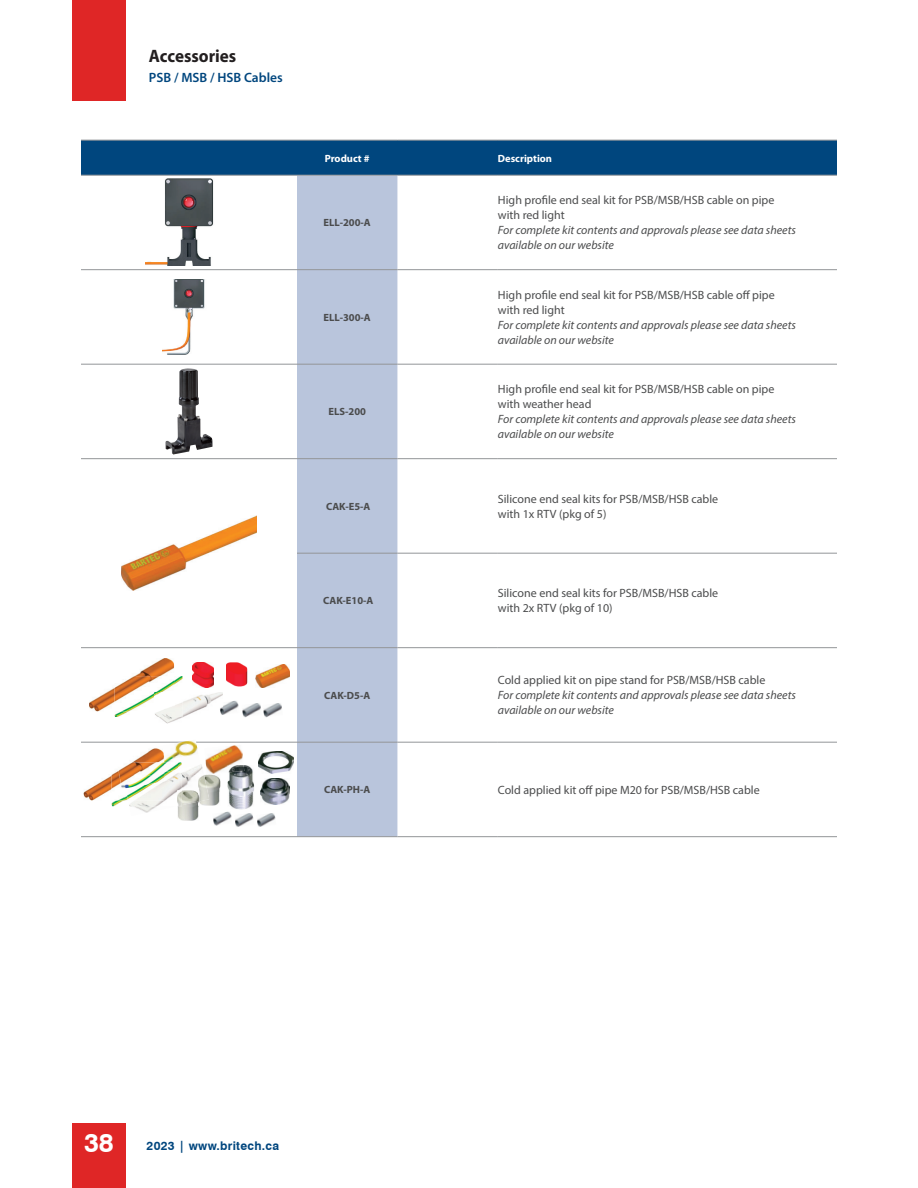
<style>
.page{position:relative;width:918px;height:1188px;background:#fff}
.page>*{position:absolute;margin:0;border:0;box-sizing:border-box;transform-origin:0 0}
.t1{font:700 26.25px "Swiss 721 BT";color:#fff}
.t2{font:700 18px "Myriad Pro";color:#231f20;scale:.95 1}
.t3{font:600 13.5px "Myriad Pro";color:#00467e}
.t4{font:12px/15px "Myriad Pro";color:#4b4c4d}
.t5{font:italic 12px/15px "Myriad Pro";color:#4b4c4d}
.t6{font:700 12px "Swiss 721 BT";letter-spacing:.025em;color:#00467e}
.t7{font:700 10.5px "Myriad Pro";color:#4b4c4d}
.t8{font:700 10.5px "Myriad Pro";color:#fff}
</style>
<div class="page">
<div style="left:72px;top:1123px;width:54px;height:65px;background:#df2626"></div>
<div style="left:72px;top:0;width:54px;height:101px;background:#df2626"></div>
<div style="left:81px;top:141px;width:756px;height:34px;background:#00467e"></div>
<div style="left:297px;top:176px;width:100px;height:660px;background:#b9c5dc"></div>
<hr style="left:81px;top:140px;width:216px;height:1px;background:#939598">
<hr style="left:297px;top:140px;width:100px;height:1px;background:#939598">
<hr style="left:397px;top:140px;width:101px;height:1px;background:#939598">
<hr style="left:498px;top:140px;width:339px;height:1px;background:#939598">
<hr style="left:81px;top:175px;width:216px;height:1px;background:#939598">
<hr style="left:297px;top:175px;width:100px;height:1px;background:#939598">
<hr style="left:397px;top:175px;width:101px;height:1px;background:#939598">
<hr style="left:498px;top:175px;width:339px;height:1px;background:#939598">
<hr style="left:81px;top:269px;width:216px;height:1px;background:#939598">
<hr style="left:297px;top:269px;width:100px;height:1px;background:#939598">
<hr style="left:397px;top:269px;width:101px;height:1px;background:#939598">
<hr style="left:498px;top:269px;width:339px;height:1px;background:#939598">
<hr style="left:81px;top:364px;width:216px;height:1px;background:#939598">
<hr style="left:297px;top:364px;width:100px;height:1px;background:#939598">
<hr style="left:397px;top:364px;width:101px;height:1px;background:#939598">
<hr style="left:498px;top:364px;width:339px;height:1px;background:#939598">
<hr style="left:81px;top:458px;width:216px;height:1px;background:#939598">
<hr style="left:297px;top:458px;width:100px;height:1px;background:#939598">
<hr style="left:397px;top:458px;width:101px;height:1px;background:#939598">
<hr style="left:498px;top:458px;width:339px;height:1px;background:#939598">
<hr style="left:297px;top:553px;width:100px;height:1px;background:#939598">
<hr style="left:397px;top:553px;width:101px;height:1px;background:#939598">
<hr style="left:498px;top:553px;width:339px;height:1px;background:#939598">
<hr style="left:81px;top:647px;width:216px;height:1px;background:#939598">
<hr style="left:297px;top:647px;width:100px;height:1px;background:#939598">
<hr style="left:397px;top:647px;width:101px;height:1px;background:#939598">
<hr style="left:498px;top:647px;width:339px;height:1px;background:#939598">
<hr style="left:81px;top:742px;width:216px;height:1px;background:#939598">
<hr style="left:297px;top:742px;width:100px;height:1px;background:#939598">
<hr style="left:397px;top:742px;width:101px;height:1px;background:#939598">
<hr style="left:498px;top:742px;width:339px;height:1px;background:#939598">
<hr style="left:81px;top:836px;width:216px;height:1px;background:#939598">
<hr style="left:297px;top:836px;width:100px;height:1px;background:#939598">
<hr style="left:397px;top:836px;width:101px;height:1px;background:#939598">
<hr style="left:498px;top:836px;width:339px;height:1px;background:#939598">
<img style="left:146px;top:179px;width:68px;height:87px">
<img style="left:163px;top:279px;width:42px;height:76px">
<img style="left:166px;top:368px;width:47px;height:86px">
<img style="left:121px;top:516px;width:136px;height:74px">
<img style="left:89px;top:658px;width:85px;height:53px">
<img style="left:193px;top:662px;width:21px;height:25px">
<img style="left:226px;top:662px;width:21px;height:24px">
<img style="left:256px;top:664px;width:34px;height:24px">
<img style="left:115px;top:676px;width:68px;height:41px">
<img style="left:115px;top:676px;width:59px;height:35px">
<img style="left:159px;top:692px;width:64px;height:31px">
<img style="left:155px;top:692px;width:28px;height:25px">
<img style="left:155px;top:692px;width:19px;height:19px">
<img style="left:223px;top:701px;width:16px;height:14px">
<svg style="left:219px;top:702px;width:4px;height:13px"></svg>
<img style="left:242px;top:703px;width:40px;height:14px">
<img style="left:84px;top:775px;width:28px;height:25px">
<img style="left:199px;top:775px;width:21px;height:31px">
<img style="left:228px;top:765px;width:26px;height:44px">
<img style="left:147px;top:740px;width:53px;height:22px">
<img style="left:129px;top:749px;width:35px;height:23px">
<img style="left:177px;top:806px;width:22px;height:15px">
<img style="left:258px;top:751px;width:36px;height:22px">
<img style="left:112px;top:764px;width:17px;height:42px">
<img style="left:164px;top:762px;width:18px;height:7px">
<img style="left:182px;top:767px;width:21px;height:21px">
<img style="left:198px;top:775px;width:11px;height:26px">
<img style="left:182px;top:765px;width:20px;height:13px">
<img style="left:182px;top:790px;width:16px;height:16px">
<svg style="left:198px;top:790px;width:1px;height:16px"></svg>
<img style="left:130px;top:806px;width:27px;height:7px">
<img style="left:128px;top:781px;width:54px;height:25px">
<img style="left:125px;top:788px;width:39px;height:12px">
<img style="left:164px;top:769px;width:18px;height:12px">
<img style="left:124px;top:772px;width:40px;height:16px">
<img style="left:261px;top:778px;width:29px;height:26px">
<img style="left:257px;top:813px;width:19px;height:14px">
<img style="left:235px;top:813px;width:19px;height:14px">
<img style="left:213px;top:811px;width:19px;height:15px">
<img style="left:205px;top:745px;width:39px;height:29px">
<img style="left:228px;top:765px;width:16px;height:8px">
<h2 class="t2" style="left:149px;top:46px;width:93px">Accessories</h2>
<p class="t3" style="left:149px;top:69px;width:135px">PSB / MSB / HSB Cables</p>
<p class="t8" style="left:325px;top:152px;width:47px">Product #</p>
<p class="t8" style="left:498px;top:152px;width:56px">Description</p>
<p class="t7" style="left:324px;top:217px;width:49px">ELL-200-A</p>
<p class="t7" style="left:324px;top:311px;width:49px">ELL-300-A</p>
<p class="t7" style="left:328px;top:406px;width:39px">ELS-200</p>
<p class="t4" style="left:498px;top:193px;width:278px">High profile end seal kit for PSB/MSB/HSB cable on pipe with red light</p>
<p class="t5" style="left:498px;top:223px;width:300px">For complete kit contents and approvals please see data sheets available on our website</p>
<p class="t4" style="left:498px;top:287px;width:278px">High profile end seal kit for PSB/MSB/HSB cable off pipe with red light</p>
<p class="t5" style="left:498px;top:317px;width:300px">For complete kit contents and approvals please see data sheets available on our website</p>
<p class="t4" style="left:498px;top:382px;width:278px">High profile end seal kit for PSB/MSB/HSB cable on pipe with weather head</p>
<p class="t5" style="left:498px;top:412px;width:300px">For complete kit contents and approvals please see data sheets available on our website</p>
<p class="t7" style="left:326px;top:500px;width:46px">CAK-E5-A</p>
<p class="t4" style="left:498px;top:491px;width:222px">Silicone end seal kits for PSB/MSB/HSB cable with 1x RTV (pkg of 5)</p>
<p class="t7" style="left:323px;top:595px;width:52px">CAK-E10-A</p>
<p class="t4" style="left:498px;top:586px;width:222px">Silicone end seal kits for PSB/MSB/HSB cable with 2x RTV (pkg of 10)</p>
<p class="t7" style="left:324px;top:689px;width:48px">CAK-D5-A</p>
<p class="t4" style="left:498px;top:673px;width:269px">Cold applied kit on pipe stand for PSB/MSB/HSB cable</p>
<p class="t5" style="left:498px;top:688px;width:300px">For complete kit contents and approvals please see data sheets available on our website</p>
<p class="t7" style="left:324px;top:784px;width:48px">CAK-PH-A</p>
<p class="t4" style="left:498px;top:782px;width:263px">Cold applied kit off pipe M20 for PSB/MSB/HSB cable</p>
<h1 class="t1" style="left:84px;top:1127px;width:31px">38</h1>
<p class="t6" style="left:147px;top:1139px;width:134px">2023 | www.britech.ca</p>
</div>
